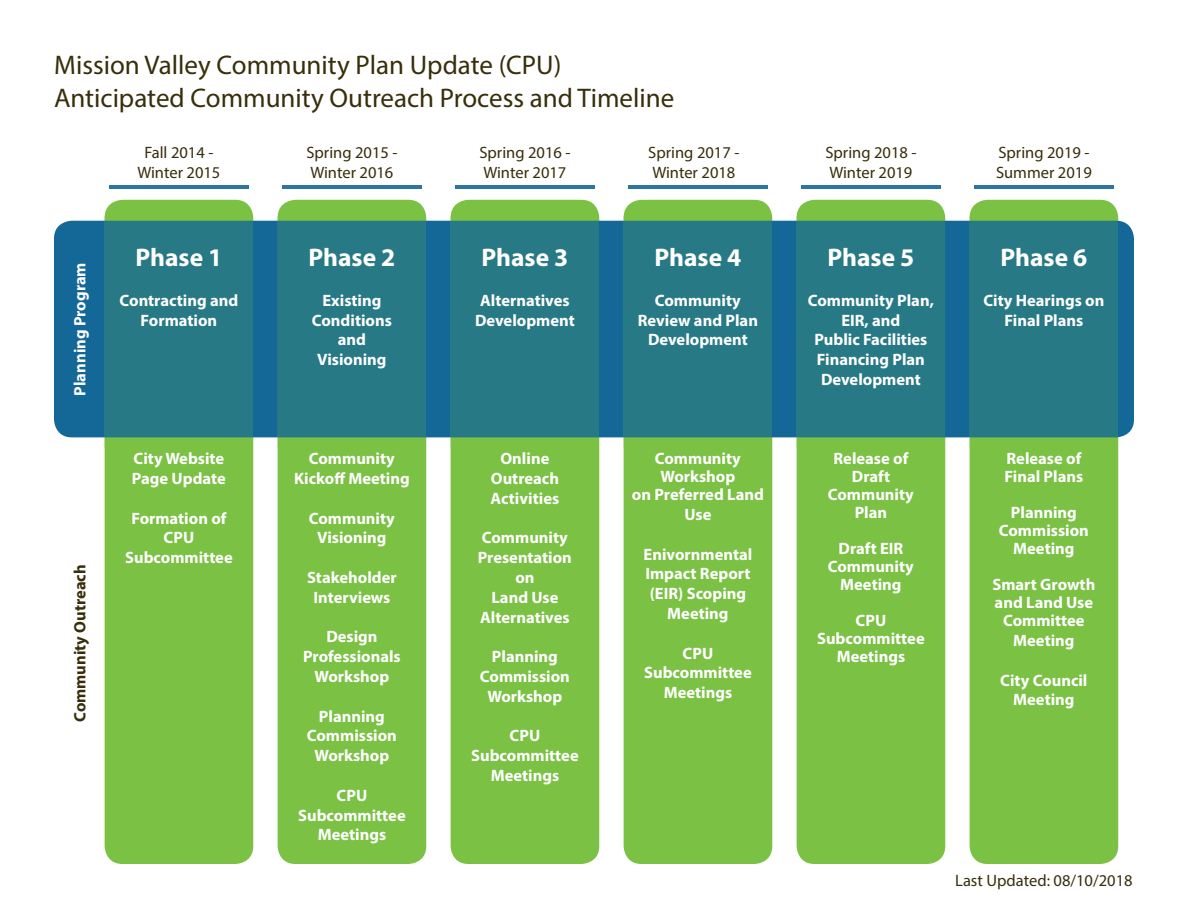
<style>
.page{position:relative;width:1188px;height:918px;background:#fff}
.page>*{position:absolute;margin:0;border:0;box-sizing:border-box;transform-origin:0 0}
.t1{font:27px/32.4px "Myriad Pro";color:#372e0b}
.t2{font:700 25.5px "Myriad Pro";color:#fff}
.t3{font:700 16.5px/19.8px "Myriad Pro";color:#fff;text-align:center}
.t4{font:16.5px/19.8px "Myriad Pro";color:#372e0b}
.t5{font:700 16.5px "Myriad Pro";color:#372e0b}
</style>
<div class="page">
<div style="left:105px;top:200px;width:148px;height:664px;background:#7ac144;border-radius:18px"></div>
<div style="left:278px;top:200px;width:148px;height:664px;background:#7ac144;border-radius:18px"></div>
<div style="left:451px;top:200px;width:148px;height:664px;background:#7ac144;border-radius:18px"></div>
<div style="left:624px;top:200px;width:148px;height:664px;background:#7ac144;border-radius:18px"></div>
<div style="left:797px;top:200px;width:148px;height:664px;background:#7ac144;border-radius:18px"></div>
<div style="left:970px;top:200px;width:148px;height:664px;background:#7ac144;border-radius:18px"></div>
<div style="left:54px;top:221px;width:1080px;height:216px;background:#146897;border-radius:18px"></div>
<hr style="left:109px;top:185px;width:140px;height:4px;background:#2b77a1">
<hr style="left:974px;top:185px;width:140px;height:4px;background:#2b77a1">
<hr style="left:801px;top:185px;width:140px;height:4px;background:#2b77a1">
<hr style="left:628px;top:185px;width:140px;height:4px;background:#2b77a1">
<hr style="left:455px;top:185px;width:140px;height:4px;background:#2b77a1">
<hr style="left:282px;top:185px;width:140px;height:4px;background:#2b77a1">
<div style="left:105px;top:220px;width:148px;height:218px;background:#287986"></div>
<div style="left:278px;top:220px;width:148px;height:218px;background:#287986"></div>
<div style="left:451px;top:220px;width:148px;height:218px;background:#287986"></div>
<div style="left:624px;top:220px;width:148px;height:218px;background:#287986"></div>
<div style="left:970px;top:220px;width:148px;height:218px;background:#287986"></div>
<div style="left:797px;top:220px;width:148px;height:218px;background:#287986"></div>
<h1 class="t1" style="left:54px;top:49px;width:622px">Mission Valley Community Plan Update (CPU)<br>Anticipated Community Outreach Process and Timeline</h1>
<p class="t4" style="left:479px;top:143px;width:93px">Spring 2016 -<br>Winter 2017</p>
<p class="t4" style="left:648px;top:143px;width:93px">Spring 2017 -<br>Winter 2018</p>
<p class="t4" style="left:825px;top:143px;width:93px">Spring 2018 -<br>Winter 2019</p>
<p class="t4" style="left:996px;top:143px;width:97px">Spring 2019 -<br>Summer 2019</p>
<p class="t4" style="left:137px;top:143px;width:85px;text-align:center">Fall 2014 -<br>Winter 2015</p>
<p class="t4" style="left:306px;top:143px;width:93px">Spring 2015 -<br>Winter 2016</p>
<p class="t3" style="left:70px;top:396px;width:135px;rotate:-90deg">Planning Program</p>
<p class="t5" style="left:69px;top:722px;width:159px;rotate:-90deg">Community Outreach</p>
<h2 class="t2" style="left:135px;top:241px;width:89px">Phase 1</h2>
<p class="t3" style="left:120px;top:290px;width:120px">Contracting and<br>Formation</p>
<p class="t3" style="left:132px;top:448px;width:95px;text-align:left">City Website<br>Page Update</p>
<p class="t3" style="left:125px;top:508px;width:109px">Formation of<br>CPU<br>Subcommittee</p>
<h2 class="t2" style="left:308px;top:241px;width:89px">Phase 2</h2>
<p class="t3" style="left:312px;top:290px;width:81px">Existing<br>Conditions and<br>Visioning</p>
<p class="t3" style="left:294px;top:448px;width:117px">Community<br>Kickoff Meeting</p>
<p class="t3" style="left:309px;top:508px;width:87px">Community<br>Visioning</p>
<p class="t3" style="left:307px;top:567px;width:91px">Stakeholder<br>Interviews</p>
<p class="t3" style="left:303px;top:626px;width:99px">Design<br>Professionals<br>Workshop</p>
<p class="t3" style="left:307px;top:706px;width:91px">Planning<br>Commission<br>Workshop</p>
<p class="t3" style="left:298px;top:785px;width:109px">CPU<br>Subcommittee<br>Meetings</p>
<h2 class="t2" style="left:481px;top:241px;width:89px">Phase 3</h2>
<p class="t3" style="left:475px;top:290px;width:101px">Alternatives<br>Development</p>
<p class="t3" style="left:491px;top:448px;width:70px">Online<br>Outreach<br>Activities</p>
<p class="t3" style="left:478px;top:527px;width:96px">Community<br>Presentation on<br>Land Use<br>Alternatives</p>
<p class="t3" style="left:480px;top:646px;width:91px">Planning<br>Commission<br>Workshop</p>
<p class="t3" style="left:471px;top:725px;width:109px">CPU<br>Subcommittee<br>Meetings</p>
<h2 class="t2" style="left:654px;top:241px;width:89px">Phase 4</h2>
<p class="t3" style="left:638px;top:290px;width:122px">Community<br>Review and Plan<br>Development</p>
<p class="t3" style="left:632px;top:449px;width:133px;line-height:18px">Community<br>Workshop<br>on Preferred Land</p>
<p class="t3" style="left:684px;top:504px;width:28px">Use</p>
<p class="t3" style="left:644px;top:544px;width:110px">Enivornmental<br>Impact Report (EIR) Scoping<br>Meeting</p>
<p class="t3" style="left:644px;top:643px;width:109px">CPU<br>Subcommittee<br>Meetings</p>
<h2 class="t2" style="left:827px;top:241px;width:89px">Phase 5</h2>
<p class="t3" style="left:808px;top:290px;width:128px">Community Plan,<br>EIR, and<br>Public Facilities<br>Financing Plan<br>Development</p>
<p class="t3" style="left:828px;top:449px;width:87px;line-height:18px">Release of<br>Draft<br>Community<br>Plan</p>
<p class="t3" style="left:828px;top:539px;width:87px;line-height:18px">Draft EIR<br>Community<br>Meeting</p>
<p class="t3" style="left:817px;top:611px;width:109px;line-height:18px">CPU<br>Subcommittee<br>Meetings</p>
<h2 class="t2" style="left:1000px;top:241px;width:89px">Phase 6</h2>
<p class="t3" style="left:983px;top:290px;width:122px">City Hearings on<br>Final Plans</p>
<p class="t3" style="left:1005px;top:449px;width:80px;line-height:18px;text-align:left">Release of<br>Final Plans</p>
<p class="t3" style="left:999px;top:503px;width:91px;line-height:18px">Planning<br>Commission<br>Meeting</p>
<p class="t3" style="left:992px;top:575px;width:104px;line-height:18px">Smart Growth and Land Use<br>Committee</p>
<p class="t3" style="left:1013px;top:630px;width:63px">Meeting</p>
<p class="t3" style="left:1000px;top:670px;width:89px">City Council<br>Meeting</p>
<p class="t4" style="left:955px;top:871px;width:179px">Last Updated: 08/10/2018</p>
</div>
